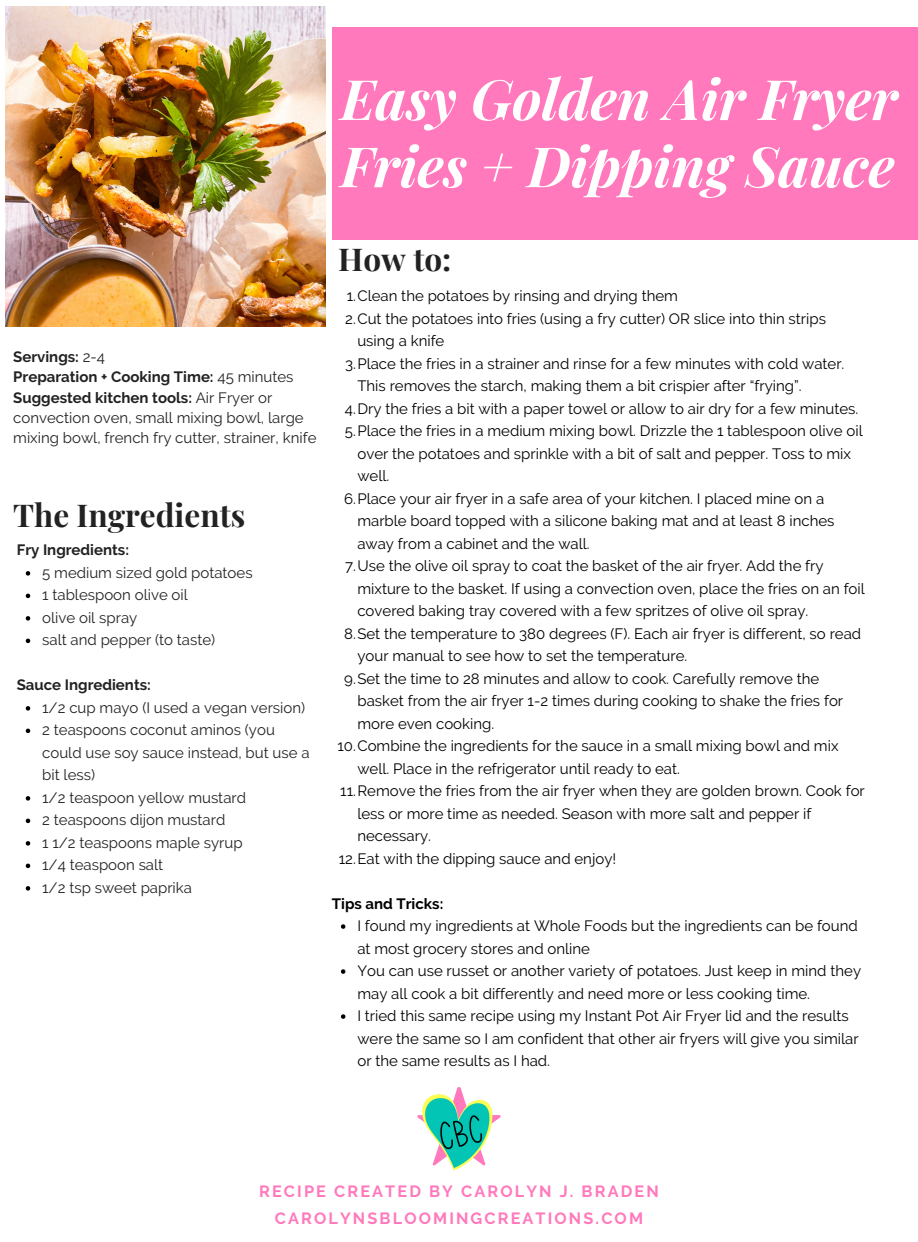
<style>
.page{position:relative;width:918px;height:1242px;background:#fff}
.page>*{position:absolute;margin:0;border:0;box-sizing:border-box;transform-origin:0 0}
.t1{font:italic 700 55.8px/67.2px "Playfair Display";color:#fff}
.t2{font:700 31.5px "Playfair Display";color:#222}
.t3{font:700 16.2px "Raleway";letter-spacing:.13em;color:#ff79bc}
.t4{font:15px/22.5px "Raleway";color:#000}
.t5{font:15px/22.5px "Raleway";color:#222}
.t6{font:700 15px "Raleway";color:#222}
.t7{font:700 15px "Raleway";color:#000}
.s1{font-weight:400}
.s2{font-weight:700}
</style>
<div class="page">
<div style="left:332px;top:27px;width:586px;height:213px;background:#ff79bc"></div>
<img style="left:417px;top:1087px;width:84px;height:84px">
<svg style="left:26px;top:571px;width:4px;height:5px"></svg>
<svg style="left:26px;top:594px;width:4px;height:4px"></svg>
<svg style="left:26px;top:616px;width:4px;height:5px"></svg>
<svg style="left:26px;top:639px;width:4px;height:4px"></svg>
<svg style="left:26px;top:706px;width:4px;height:5px"></svg>
<svg style="left:26px;top:729px;width:4px;height:4px"></svg>
<svg style="left:26px;top:796px;width:4px;height:5px"></svg>
<svg style="left:26px;top:819px;width:4px;height:4px"></svg>
<svg style="left:26px;top:841px;width:4px;height:5px"></svg>
<svg style="left:26px;top:864px;width:4px;height:4px"></svg>
<svg style="left:26px;top:886px;width:4px;height:5px"></svg>
<svg style="left:341px;top:924px;width:4px;height:5px"></svg>
<svg style="left:341px;top:969px;width:4px;height:5px"></svg>
<svg style="left:341px;top:1014px;width:4px;height:5px"></svg>
<img style="left:5px;top:7px;width:320px;height:320px">
<p class="t1" style="left:341px;top:63px;width:559px">Easy Golden Air Fryer<br>Fries + Dipping Sauce</p>
<p class="t6" style="left:13px;top:348px;width:93px">Servings: <span class="s1">2-4</span></p>
<p class="t6" style="left:13px;top:368px;width:282px">Preparation + Cooking Time: <span class="s1">45 minutes</span></p>
<p class="t5" style="left:13px;top:387px;width:305px;line-height:20.2px"><span class="s2">Suggested kitchen tools:</span> Air Fryer or convection oven, small mixing bowl, large mixing bowl, french fry cutter, strainer, knife</p>
<p class="t2" style="left:13px;top:493px;width:234px">The Ingredients</p>
<p class="t5" style="left:42px;top:561px;width:212px">5 medium sized gold potatoes</p>
<p class="t5" style="left:42px;top:584px;width:147px">1 tablespoon olive oil</p>
<p class="t5" style="left:42px;top:606px;width:97px">olive oil spray</p>
<p class="t5" style="left:42px;top:629px;width:175px">salt and pepper (to taste)</p>
<p class="t6" style="left:17px;top:541px;width:114px">Fry Ingredients:</p>
<p class="t6" style="left:17px;top:676px;width:136px">Sauce Ingredients:</p>
<p class="t5" style="left:42px;top:696px;width:264px">1/2 cup mayo (I used a vegan version)</p>
<p class="t5" style="left:42px;top:719px;width:269px">2 teaspoons coconut aminos (you could use soy sauce instead, but use a bit less)</p>
<p class="t5" style="left:42px;top:786px;width:205px">1/2 teaspoon yellow mustard</p>
<p class="t5" style="left:42px;top:809px;width:185px">2 teaspoons dijon mustard</p>
<p class="t5" style="left:42px;top:831px;width:202px">1 1/2 teaspoons maple syrup</p>
<p class="t5" style="left:42px;top:854px;width:123px">1/4 teaspoon salt</p>
<p class="t5" style="left:42px;top:876px;width:151px">1/2 tsp sweet paprika</p>
<p class="t2" style="left:338px;top:237px;width:115px">How to:</p>
<p class="t4" style="left:347px;top:285px;width:333px">1.Clean the potatoes by rinsing and drying them</p>
<p class="t4" style="left:357px;top:307px;width:470px;text-indent:-12px">2.Cut the potatoes into fries (using a fry cutter) OR slice into thin strips using a knife</p>
<p class="t4" style="left:357px;top:352px;width:489px;text-indent:-12px">3.Place the fries in a strainer and rinse for a few minutes with cold water.<br>This removes the starch, making them a bit crispier after “frying”.</p>
<p class="t4" style="left:345px;top:397px;width:515px">4.Dry the fries a bit with a paper towel or allow to air dry for a few minutes.</p>
<p class="t4" style="left:357px;top:420px;width:507px;text-indent:-12px">5.Place the fries in a medium mixing bowl. Drizzle the 1 tablespoon olive oil over the potatoes and sprinkle with a bit of salt and pepper. Toss to mix well.</p>
<p class="t4" style="left:357px;top:487px;width:479px;text-indent:-13px">6.Place your air fryer in a safe area of your kitchen. I placed mine on a marble board topped with a silicone baking mat and at least 8 inches away from a cabinet and the wall.</p>
<p class="t4" style="left:357px;top:555px;width:509px;text-indent:-12px">7.Use the olive oil spray to coat the basket of the air fryer. Add the fry mixture to the basket. If using a convection oven, place the fries on an foil covered baking tray covered with a few spritzes of olive oil spray.</p>
<p class="t4" style="left:357px;top:622px;width:505px;text-indent:-13px">8.Set the temperature to 380 degrees (F). Each air fryer is different, so read your manual to see how to set the temperature.</p>
<p class="t4" style="left:357px;top:667px;width:487px;text-indent:-13px">9.Set the time to 28 minutes and allow to cook. Carefully remove the basket from the air fryer 1-2 times during cooking to shake the fries for more even cooking.</p>
<p class="t4" style="left:357px;top:735px;width:483px;text-indent:-20px">10.Combine the ingredients for the sauce in a small mixing bowl and mix well. Place in the refrigerator until ready to eat.</p>
<p class="t4" style="left:357px;top:780px;width:509px;text-indent:-17px">11.Remove the fries from the air fryer when they are golden brown. Cook for less or more time as needed. Season with more salt and pepper if necessary.</p>
<p class="t4" style="left:339px;top:847px;width:279px">12.Eat with the dipping sauce and enjoy!</p>
<p class="t7" style="left:332px;top:894px;width:113px">Tips and Tricks:</p>
<p class="t4" style="left:357px;top:915px;width:502px">I found my ingredients at Whole Foods but the ingredients can be found at most grocery stores and online</p>
<p class="t4" style="left:357px;top:960px;width:505px">You can use russet or another variety of potatoes. Just keep in mind they may all cook a bit differently and need more or less cooking time.</p>
<p class="t4" style="left:357px;top:1005px;width:503px">I tried this same recipe using my Instant Pot Air Fryer lid and the results were the same so I am confident that other air fryers will give you similar or the same results as I had.</p>
<p class="t3" style="left:259px;top:1182px;width:401px">RECIPE CREATED BY CAROLYN J. BRADEN</p>
<p class="t3" style="left:275px;top:1209px;width:370px">CAROLYNSBLOOMINGCREATIONS.COM</p>
</div>
